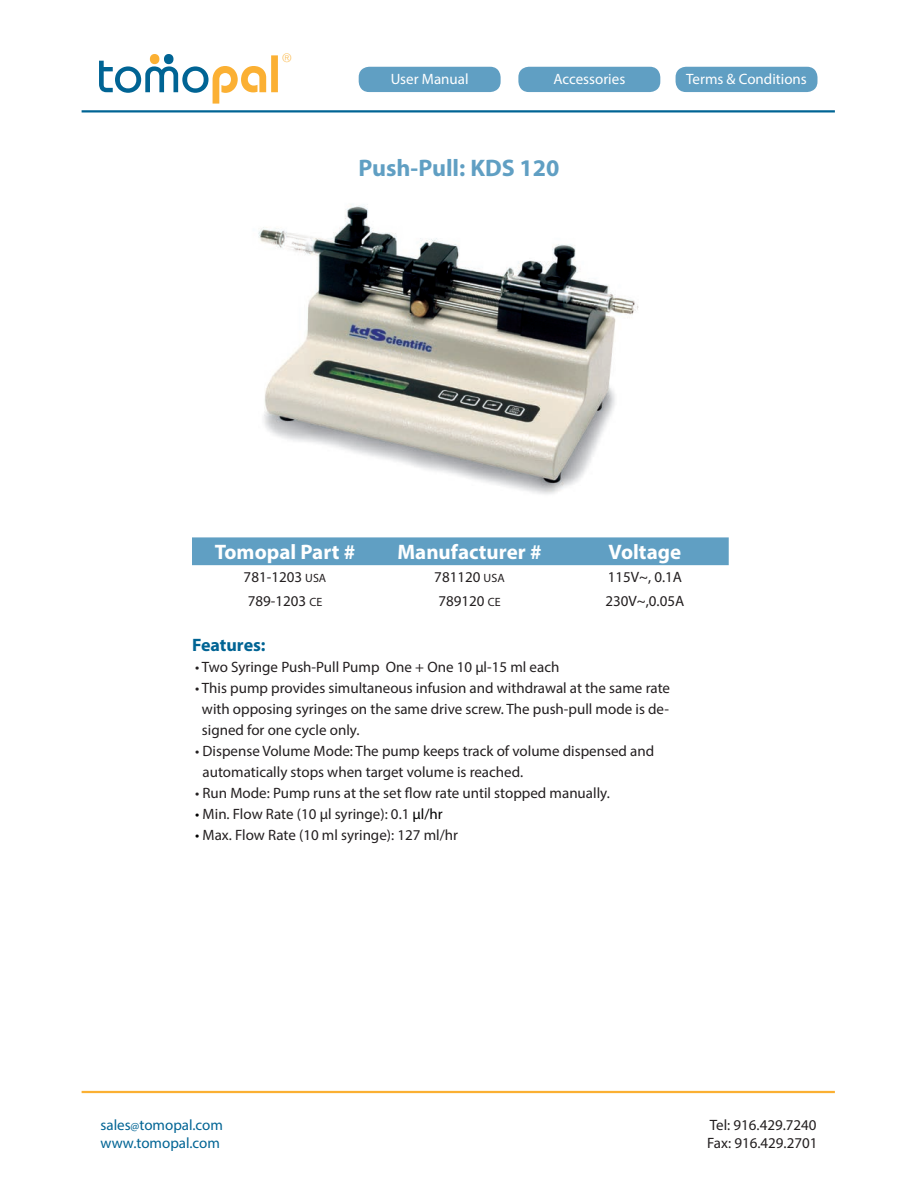
<style>
.page{position:relative;width:918px;height:1188px;background:#fff}
.page>*{position:absolute;margin:0;border:0;box-sizing:border-box;transform-origin:0 0}
.t1{font:700 24px "Myriad Pro";color:#609fc3}
.t2{font:700 21px "Myriad Pro";color:#fff}
.t3{font:700 18px "Myriad Pro";color:#006494}
.t4{font:15px/21px "Myriad Pro";color:#231f20;text-align:justify}
.t5{font:15px "Myriad Pro";color:#fff}
.t6{font:15px "Myriad Pro";color:#006494}
.t7{font:300 12px "Bauhaus LT";color:#fbb033}
.s1{font-size:12px}
.s2{color:#000}
</style>
<div class="page">
<svg style="left:99px;top:54px;width:179px;height:50px"></svg>
<hr style="left:82px;top:1091px;width:753px;height:2px;background:#fbb033">
<div style="left:518px;top:67px;width:142px;height:25px;background:#609fc3;border-radius:10px"></div>
<div style="left:676px;top:67px;width:142px;height:25px;background:#609fc3;border-radius:10px"></div>
<hr style="left:82px;top:110px;width:753px;height:2px;background:#006494">
<img style="left:258px;top:205px;width:381px;height:289px">
<div style="left:192px;top:537px;width:537px;height:28px;background:#609fc3"></div>
<div style="left:359px;top:67px;width:142px;height:25px;background:#609fc3;border-radius:10px"></div>
<p class="t7" style="left:282px;top:51px;width:11px">®</p>
<p class="t5" style="left:391px;top:69px;width:79px">User Manual</p>
<p class="t5" style="left:553px;top:69px;width:73px">Accessories</p>
<p class="t5" style="left:686px;top:69px;width:122px">Terms &amp; Conditions</p>
<h1 class="t1" style="left:358px;top:152px;width:203px">Push-Pull: KDS 120</h1>
<h2 class="t2" style="left:215px;top:538px;width:142px">Tomopal Part #</h2>
<h2 class="t2" style="left:397px;top:538px;width:146px">Manufacturer #</h2>
<h2 class="t2" style="left:609px;top:538px;width:74px">Voltage</h2>
<p class="t4" style="left:244px;top:567px;width:84px">781-1203 <span class="s1">USA</span></p>
<p class="t4" style="left:434px;top:567px;width:72px">781120 <span class="s1">USA</span></p>
<p class="t4" style="left:608px;top:567px;width:76px">115V~, 0.1A</p>
<p class="t4" style="left:248px;top:590px;width:76px">789-1203 <span class="s1">CE</span></p>
<p class="t4" style="left:438px;top:590px;width:64px">789120 <span class="s1">CE</span></p>
<p class="t4" style="left:605px;top:590px;width:80px">230V~,0.05A</p>
<p class="t3" style="left:192px;top:633px;width:75px">Features:</p>
<p class="t4" style="left:195px;top:656px;width:366px">• Two Syringe Push-Pull Pump One + One 10 μl-15 ml each</p>
<p class="t4" style="left:202px;top:677px;width:470px;text-indent:-7px">• This pump provides simultaneous infusion and withdrawal at the same rate with opposing syringes on the same drive screw. The push-pull mode is de&shy;signed for one cycle only.</p>
<p class="t4" style="left:203px;top:740px;width:453px;text-indent:-7px">• Dispense Volume Mode: The pump keeps track of volume dispensed and automatically stops when target volume is reached.</p>
<p class="t4" style="left:195px;top:782px;width:416px">• Run Mode: Pump runs at the set flow rate until stopped manually.</p>
<p class="t4" style="left:195px;top:803px;width:249px"><span class="s2">•</span> Min. Flow Rate (10 μl syringe): 0.1 <span class="s2">μl/hr</span></p>
<p class="t4" style="left:195px;top:824px;width:264px"><span class="s2">•</span> Max. Flow Rate (10 ml syringe): 127 ml/hr</p>
<p class="t6" style="left:100px;top:1116px;width:124px">sales<span class="s1">@</span>tomopal.com</p>
<p class="t4" style="left:710px;top:1114px;width:108px">Tel: 916.429.7240</p>
<p class="t6" style="left:100px;top:1134px;width:121px">www.tomopal.com</p>
<p class="t4" style="left:707px;top:1132px;width:112px">Fax: 916.429.2701</p>
</div>
